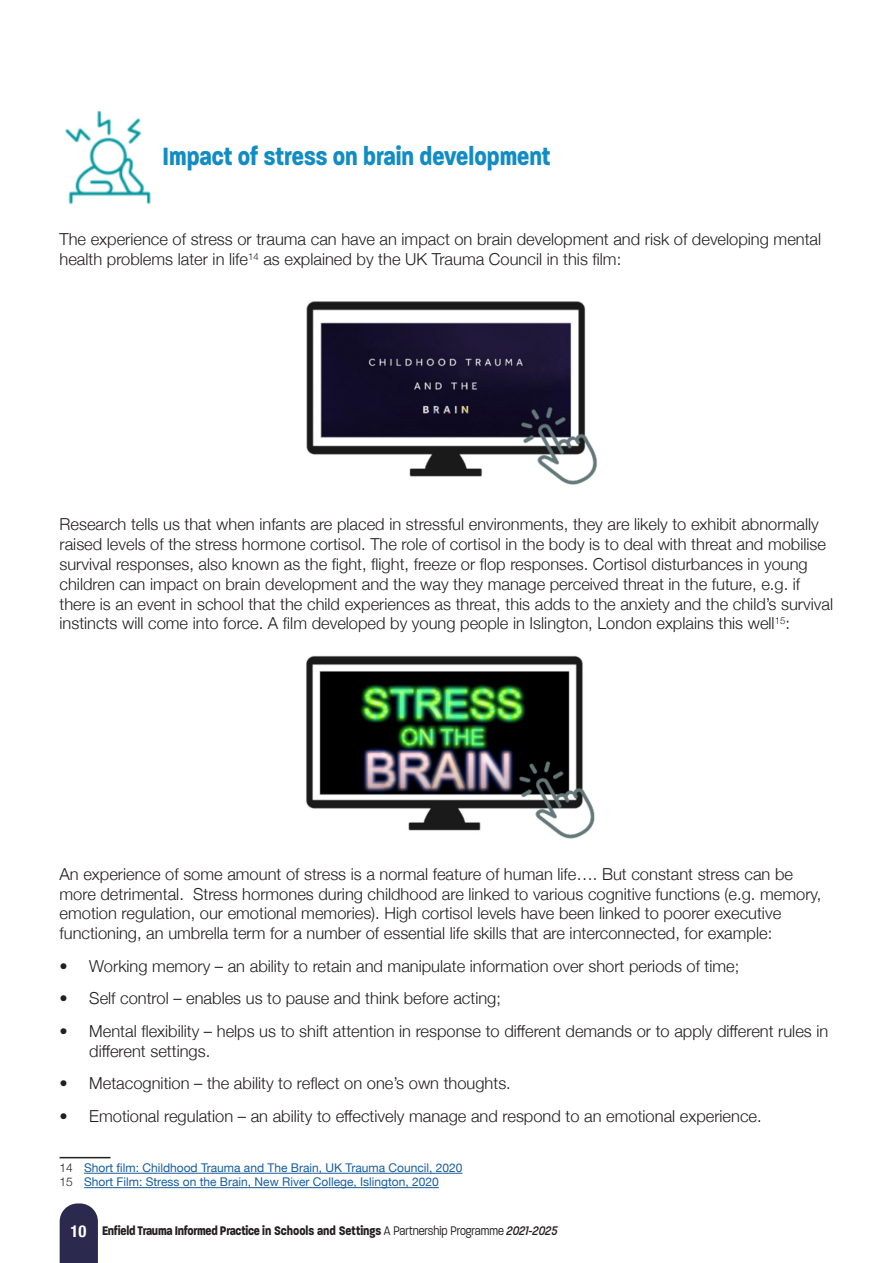
<style>
.page{position:relative;width:893px;height:1263px;background:#fff}
.page>*{position:absolute;margin:0;border:0;box-sizing:border-box;transform-origin:0 0}
.Subhead_1{font:700 27px "Paralucent Condensed";color:#128cc4}
.Body_copy{font:300 16.5px/19.8px "Helvetica Neue";color:#231f20}
.t1{font:700 13.5px "Paralucent Condensed";letter-spacing:-.02em;color:#231f20}
.footnotes{font:12px "Helvetica Neue";color:#175d9e}
.s1{font-weight:300;color:#231f20}
.s2{font-family:"Helvetica Neue";font-stretch:condensed;font-size:16.5px;color:#fff}
.s3{font-weight:300}
.s4{font-weight:500;font-style:italic}
</style>
<div class="page">
<img style="left:65px;top:110px;width:86px;height:95px">
<img style="left:306px;top:301px;width:291px;height:184px">
<img style="left:306px;top:655px;width:289px;height:184px">
<hr style="left:60px;top:1157px;width:51px;height:1px;background:#231f20">
<hr style="left:84px;top:1173px;width:378px;height:1px;background:#175d9e">
<hr style="left:84px;top:1187px;width:355px;height:1px;background:#175d9e">
<svg style="left:60px;top:1203px;width:38px;height:60px;background:#393759"></svg>
<p class="Subhead_1" style="left:163px;top:140px;width:389px">Impact of stress on brain development</p>
<p class="Body_copy" style="left:60px;top:228px;width:763px">The experience of stress or trauma can have an impact on brain development and risk of developing mental health problems later in life<sup>14</sup> as explained by the UK Trauma Council in this film:</p>
<p class="Body_copy" style="left:60px;top:513px;width:775px">Research tells us that when infants are placed in stressful environments, they are likely to exhibit abnormally raised levels of the stress hormone cortisol. The role of cortisol in the body is to deal with threat and mobilise survival responses, also known as the fight, flight, freeze or flop responses. Cortisol disturbances in young children can impact on brain development and the way they manage perceived threat in the future, e.g. if there is an event in school that the child experiences as threat, this adds to the anxiety and the child’s survival instincts will come into force. A film developed by young people in Islington, London explains this well<sup>15</sup>:</p>
<p class="Body_copy" style="left:60px;top:863px;width:763px">An experience of some amount of stress is a normal feature of human life…. But constant stress can be more detrimental. Stress hormones during childhood are linked to various cognitive functions (e.g. memory, emotion regulation, our emotional memories). High cortisol levels have been linked to poorer executive functioning, an umbrella term for a number of essential life skills that are interconnected, for example:</p>
<p class="Body_copy" style="left:60px;top:955px;width:681px">• Working memory – an ability to retain and manipulate information over short periods of time;</p>
<p class="Body_copy" style="left:60px;top:987px;width:443px">• Self control – enables us to pause and think before acting;</p>
<p class="Body_copy" style="left:89px;top:1020px;width:741px;text-indent:-30px">• Mental flexibility – helps us to shift attention in response to different demands or to apply different rules in different settings.</p>
<p class="Body_copy" style="left:60px;top:1072px;width:453px">• Metacognition – the ability to reflect on one’s own thoughts.</p>
<p class="Body_copy" style="left:60px;top:1105px;width:704px">• Emotional regulation – an ability to effectively manage and respond to an emotional experience.</p>
<p class="footnotes" style="left:60px;top:1159px;width:404px"><span class="s1">14</span> Short film: Childhood Trauma and The Brain, UK Trauma Council, 2020</p>
<p class="footnotes" style="left:60px;top:1173px;width:381px"><span class="s1">15</span> Short Film: Stress on the Brain, New River College, Islington, 2020</p>
<p class="t1" style="left:70px;top:1222px;width:488px"><span class="s2">10</span> Enfield Trauma Informed Practice in Schools and Settings <span class="s3">A Partnership Programme</span> <span class="s4">2021-2025</span></p>
</div>
